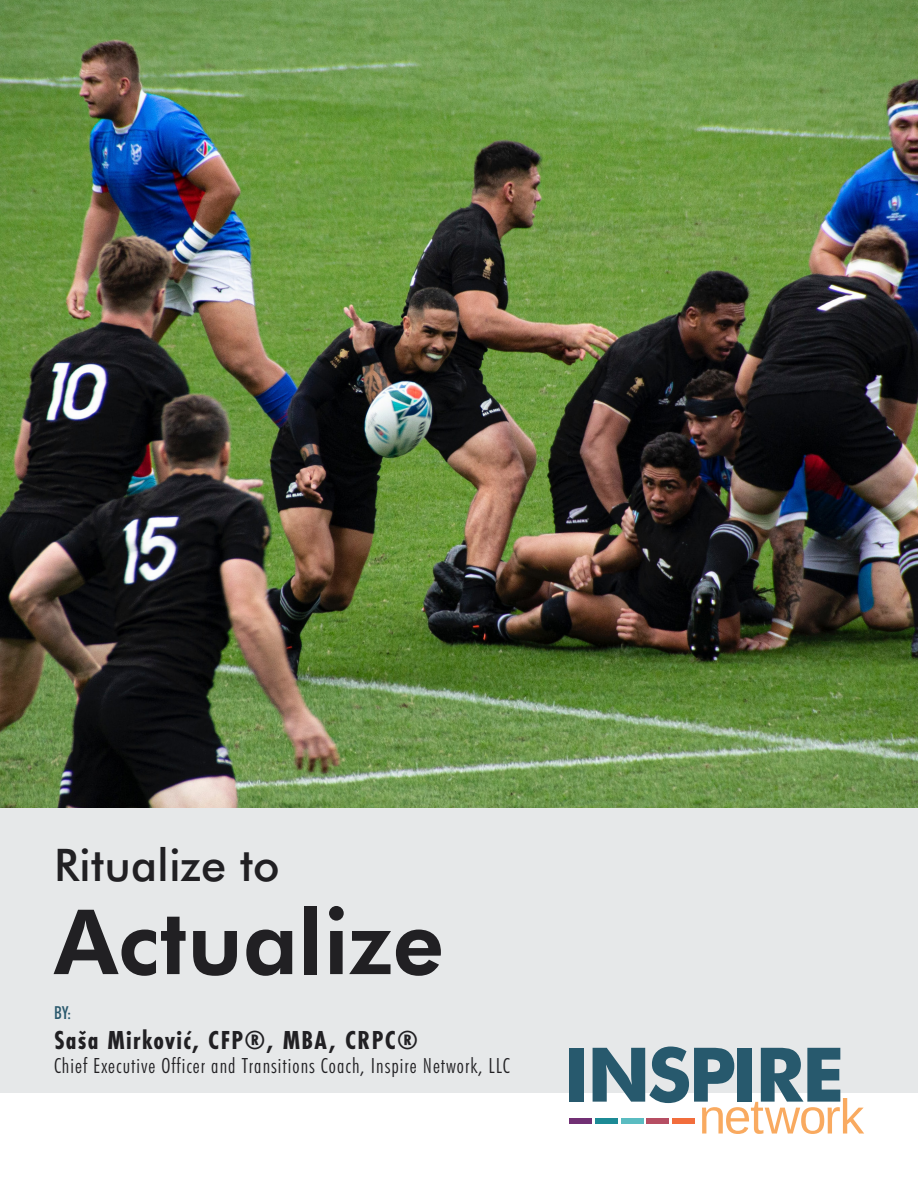
<style>
.page{position:relative;width:918px;height:1188px;background:#fff}
.page>*{position:absolute;margin:0;border:0;box-sizing:border-box;transform-origin:0 0}
.Cover_Title{font:800 90px "Futura BT";color:#212023}
.Cover_Title-2{font:500 45px "Futura BT";color:#212023}
.Author_Name{font:700 27px "Futura PT Cond";letter-spacing:.05em;color:#212023}
.Author_Credentials{font:300 condensed 21px "Futura BT";letter-spacing:.05em;color:#212023}
.Written_By{font:500 condensed 18px "Futura BT";color:#2a596d}
</style>
<div class="page">
<div style="left:0;top:0;width:918px;height:1093px;background:#e6e8e9"></div>
<div style="left:569px;top:1048px;width:15px;height:54px;background:#27596d"></div>
<svg style="left:593px;top:1047px;width:271px;height:87px"></svg>
<div style="left:569px;top:1119px;width:23px;height:5px;background:#713074"></div>
<div style="left:595px;top:1119px;width:23px;height:5px;background:#1c8a95"></div>
<div style="left:621px;top:1119px;width:23px;height:5px;background:#5abcc1"></div>
<div style="left:646px;top:1119px;width:23px;height:5px;background:#b64e63"></div>
<div style="left:672px;top:1119px;width:23px;height:5px;background:#f26d3c"></div>
<img style="left:0;top:0;width:918px;height:808px">
<p class="Cover_Title-2" style="left:54px;top:838px;width:227px">Ritualize to</p>
<p class="Cover_Title" style="left:54px;top:887px;width:392px">Actualize</p>
<p class="Written_By" style="left:54px;top:1002px;width:19px">BY:</p>
<p class="Author_Name" style="left:54px;top:1025px;width:366px">Saša Mirković, CFP®, MBA, CRPC®</p>
<p class="Author_Credentials" style="left:54px;top:1053px;width:457px">Chief Executive Officer and Transitions Coach, Inspire Network, LLC</p>
</div>
